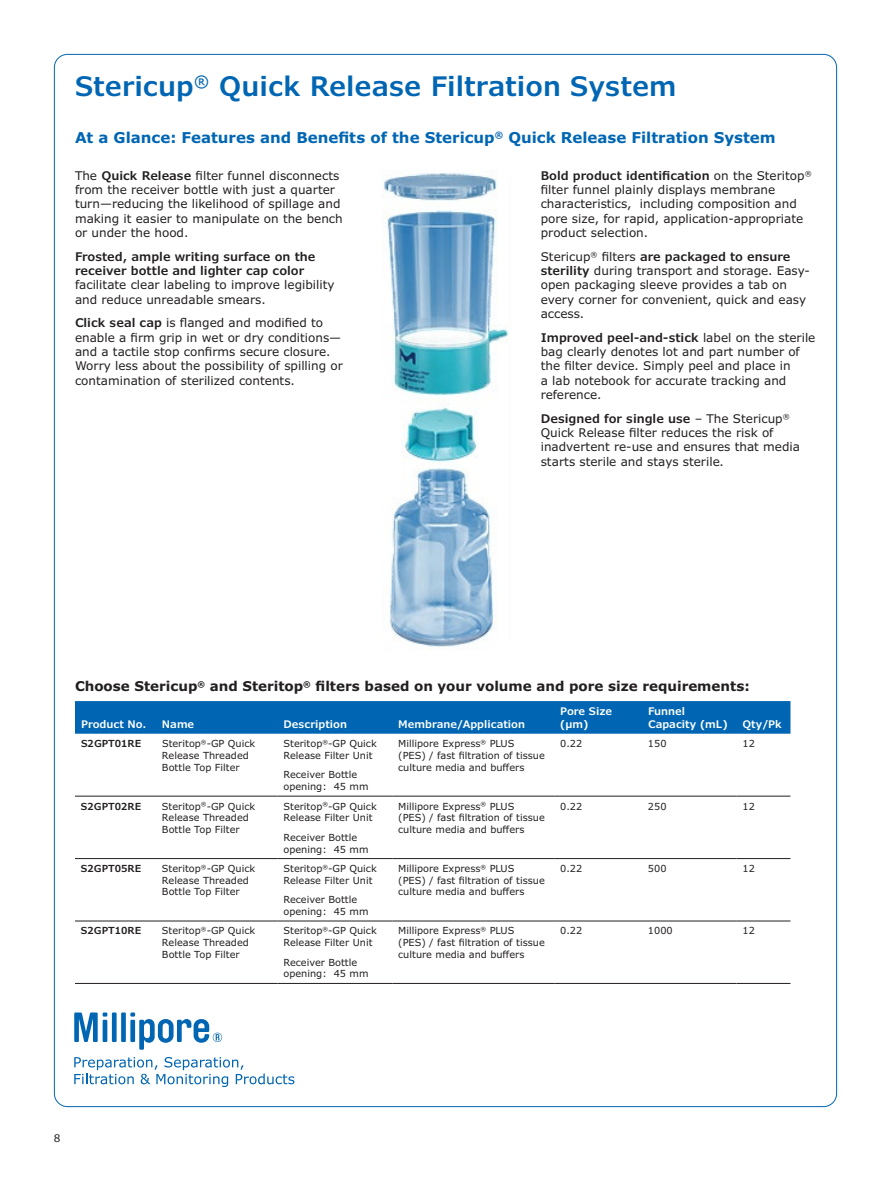
<style>
.page{position:relative;width:891px;height:1188px;background:#fff}
.page>*{position:absolute;margin:0;border:0;box-sizing:border-box;transform-origin:0 0}
.t1{font:600 27px "Verdana Pro";color:#0066b3}
.t2{font:700 15px "Verdana Pro";color:#0066b3}
.t3{font:700 13.5px "Verdana Pro";color:#231f20}
.t4{font:12px/14.4px "Verdana Pro";color:#231f20}
.t5{font:600 12px/14.4px "Verdana Pro";color:#231f20}
.t6{font:600 10.5px/12.6px "Verdana Pro";color:#fff}
.t7{font:10.5px "Verdana Pro";color:#231f20}
.t8{font:9.75px/11.7px "Verdana Pro";color:#231f20}
.t9{font:600 9.75px "Verdana Pro";color:#231f20}
.s1{font-weight:600}
</style>
<div class="page">
<img style="left:382px;top:170px;width:127px;height:477px">
<div style="left:75px;top:701px;width:715px;height:33px;background:#0066b3"></div>
<hr style="left:75px;top:796px;width:81px;height:1px;background:#231f20">
<hr style="left:156px;top:796px;width:122px;height:1px;background:#231f20">
<hr style="left:278px;top:796px;width:114px;height:1px;background:#231f20">
<hr style="left:392px;top:796px;width:162px;height:1px;background:#231f20">
<hr style="left:554px;top:796px;width:88px;height:1px;background:#231f20">
<hr style="left:642px;top:796px;width:94px;height:1px;background:#231f20">
<hr style="left:736px;top:796px;width:54px;height:1px;background:#231f20">
<hr style="left:75px;top:858px;width:81px;height:1px;background:#231f20">
<hr style="left:156px;top:858px;width:122px;height:1px;background:#231f20">
<hr style="left:278px;top:858px;width:114px;height:1px;background:#231f20">
<hr style="left:392px;top:858px;width:162px;height:1px;background:#231f20">
<hr style="left:554px;top:858px;width:88px;height:1px;background:#231f20">
<hr style="left:642px;top:858px;width:94px;height:1px;background:#231f20">
<hr style="left:736px;top:858px;width:54px;height:1px;background:#231f20">
<hr style="left:75px;top:921px;width:81px;height:1px;background:#231f20">
<hr style="left:156px;top:921px;width:122px;height:1px;background:#231f20">
<hr style="left:278px;top:921px;width:114px;height:1px;background:#231f20">
<hr style="left:392px;top:921px;width:162px;height:1px;background:#231f20">
<hr style="left:554px;top:921px;width:88px;height:1px;background:#231f20">
<hr style="left:642px;top:921px;width:94px;height:1px;background:#231f20">
<hr style="left:736px;top:921px;width:54px;height:1px;background:#231f20">
<hr style="left:75px;top:983px;width:81px;height:1px;background:#231f20">
<hr style="left:156px;top:983px;width:122px;height:1px;background:#231f20">
<hr style="left:278px;top:983px;width:114px;height:1px;background:#231f20">
<hr style="left:392px;top:983px;width:162px;height:1px;background:#231f20">
<hr style="left:554px;top:983px;width:88px;height:1px;background:#231f20">
<hr style="left:642px;top:983px;width:94px;height:1px;background:#231f20">
<hr style="left:736px;top:983px;width:54px;height:1px;background:#231f20">
<svg style="left:130px;top:1012px;width:92px;height:38px"></svg>
<div style="left:121px;top:1012px;width:5px;height:30px;background:#0066b3"></div>
<div style="left:112px;top:1012px;width:5px;height:30px;background:#0066b3"></div>
<svg style="left:74px;top:1012px;width:33px;height:30px"></svg>
<svg style="left:74px;top:1057px;width:220px;height:30px"></svg>
<h1 class="t1" style="left:75px;top:69px;width:603px">Stericup<sup>®</sup> Quick Release Filtration System</h1>
<p class="t2" style="left:75px;top:128px;width:702px">At a Glance: Features and Benefits of the Stericup<sup>®</sup> Quick Release Filtration System</p>
<p class="t4" style="left:75px;top:168px;width:269px">The <span class="s1">Quick Release</span> filter funnel disconnects from the receiver bottle with just a quarter turn—reducing the likelihood of spillage and making it easier to manipulate on the bench or under the hood.</p>
<p class="t5" style="left:75px;top:249px;width:242px">Frosted, ample writing surface on the receiver bottle and lighter cap color</p>
<p class="t4" style="left:75px;top:278px;width:261px">facilitate clear labeling to improve legibility and reduce unreadable smears.</p>
<p class="t4" style="left:75px;top:316px;width:269px"><span class="s1">Click seal cap</span> is flanged and modified to enable a firm grip in wet or dry conditions— and a tactile stop confirms secure closure.<br>Worry less about the possibility of spilling or contamination of sterilized contents.</p>
<p class="t4" style="left:541px;top:168px;width:272px"><span class="s1">Bold product identification</span> on the Steritop<sup>® </sup>filter funnel plainly displays membrane characteristics, including composition and pore size, for rapid, application-appropriate product selection.</p>
<p class="t4" style="left:541px;top:249px;width:271px">Stericup<sup>®</sup> filters <span class="s1">are packaged to ensure sterility</span> during transport and storage. Easy&shy;open packaging sleeve provides a tab on every corner for convenient, quick and easy access.</p>
<p class="t4" style="left:541px;top:330px;width:276px"><span class="s1">Improved peel-and-stick</span> label on the sterile bag clearly denotes lot and part number of the filter device. Simply peel and place in<br>a lab notebook for accurate tracking and reference.</p>
<p class="t4" style="left:541px;top:411px;width:261px"><span class="s1">Designed for single use</span> – The Stericup<sup>® </sup>Quick Release filter reduces the risk of inadvertent re-use and ensures that media starts sterile and stays sterile.</p>
<p class="t3" style="left:75px;top:678px;width:676px">Choose Stericup<sup>®</sup> and Steritop<sup>®</sup> filters based on your volume and pore size requirements:</p>
<p class="t6" style="left:81px;top:718px;width:67px">Product No.</p>
<p class="t6" style="left:162px;top:718px;width:34px">Name</p>
<p class="t6" style="left:283px;top:718px;width:65px">Description</p>
<p class="t6" style="left:398px;top:718px;width:128px">Membrane/Application</p>
<p class="t6" style="left:560px;top:705px;width:53px">Pore Size (μm)</p>
<p class="t6" style="left:648px;top:705px;width:81px">Funnel<br>Capacity (mL)</p>
<p class="t6" style="left:742px;top:718px;width:41px">Qty/Pk</p>
<p class="t9" style="left:81px;top:737px;width:62px">S2GPT01RE</p>
<p class="t8" style="left:162px;top:738px;width:95px">Steritop<sup>®</sup>-GP Quick<br>Release Threaded<br>Bottle Top Filter</p>
<p class="t8" style="left:283px;top:738px;width:95px">Steritop<sup>®</sup>-GP Quick<br>Release Filter Unit</p>
<p class="t8" style="left:283px;top:769px;width:86px">Receiver Bottle opening: 45 mm</p>
<p class="t9" style="left:81px;top:800px;width:62px">S2GPT02RE</p>
<p class="t8" style="left:162px;top:800px;width:95px">Steritop<sup>®</sup>-GP Quick<br>Release Threaded<br>Bottle Top Filter</p>
<p class="t8" style="left:283px;top:800px;width:95px">Steritop<sup>®</sup>-GP Quick<br>Release Filter Unit</p>
<p class="t8" style="left:283px;top:832px;width:86px">Receiver Bottle opening: 45 mm</p>
<p class="t9" style="left:81px;top:862px;width:62px">S2GPT05RE</p>
<p class="t8" style="left:162px;top:863px;width:95px">Steritop<sup>®</sup>-GP Quick<br>Release Threaded<br>Bottle Top Filter</p>
<p class="t8" style="left:283px;top:863px;width:95px">Steritop<sup>®</sup>-GP Quick<br>Release Filter Unit</p>
<p class="t8" style="left:283px;top:894px;width:86px">Receiver Bottle opening: 45 mm</p>
<p class="t9" style="left:81px;top:925px;width:62px">S2GPT10RE</p>
<p class="t8" style="left:162px;top:925px;width:95px">Steritop<sup>®</sup>-GP Quick<br>Release Threaded<br>Bottle Top Filter</p>
<p class="t8" style="left:283px;top:925px;width:95px">Steritop<sup>®</sup>-GP Quick<br>Release Filter Unit</p>
<p class="t8" style="left:283px;top:956px;width:86px">Receiver Bottle opening: 45 mm</p>
<p class="t8" style="left:398px;top:738px;width:148px">Millipore Express<sup>®</sup> PLUS<br>(PES) / fast filtration of tissue culture media and buffers</p>
<p class="t8" style="left:560px;top:738px;width:24px">0.22</p>
<p class="t8" style="left:648px;top:738px;width:20px">150</p>
<p class="t8" style="left:742px;top:738px;width:14px">12</p>
<p class="t8" style="left:398px;top:800px;width:148px">Millipore Express<sup>®</sup> PLUS<br>(PES) / fast filtration of tissue culture media and buffers</p>
<p class="t8" style="left:560px;top:800px;width:24px">0.22</p>
<p class="t8" style="left:648px;top:800px;width:20px">250</p>
<p class="t8" style="left:742px;top:800px;width:14px">12</p>
<p class="t8" style="left:398px;top:863px;width:148px">Millipore Express<sup>®</sup> PLUS<br>(PES) / fast filtration of tissue culture media and buffers</p>
<p class="t8" style="left:560px;top:863px;width:24px">0.22</p>
<p class="t8" style="left:648px;top:863px;width:20px">500</p>
<p class="t8" style="left:742px;top:863px;width:14px">12</p>
<p class="t8" style="left:398px;top:925px;width:148px">Millipore Express<sup>®</sup> PLUS<br>(PES) / fast filtration of tissue culture media and buffers</p>
<p class="t8" style="left:560px;top:925px;width:24px">0.22</p>
<p class="t8" style="left:648px;top:925px;width:26px">1000</p>
<p class="t8" style="left:742px;top:925px;width:14px">12</p>
<p class="t7" style="left:54px;top:1131px;width:8px">8</p>
</div>
